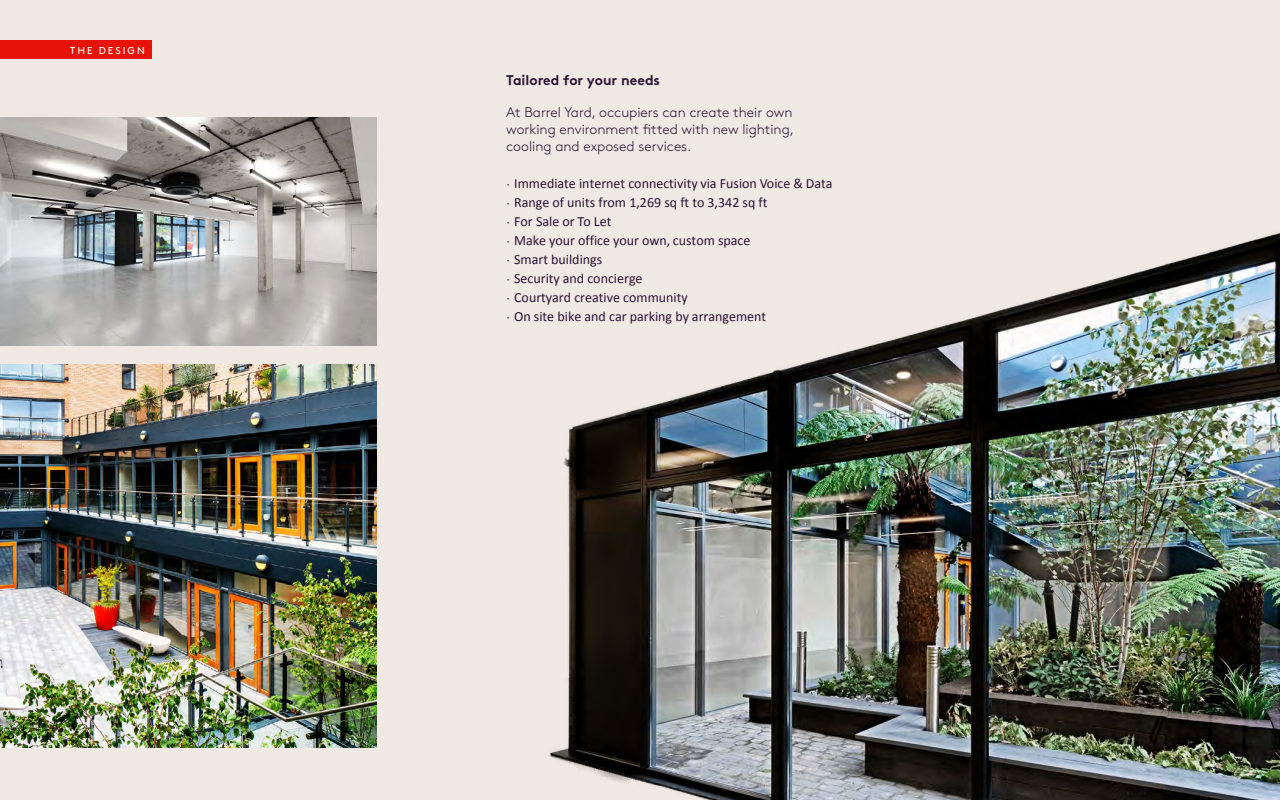
<style>
.page{position:relative;width:1280px;height:800px;background:#f0e8e3}
.page>*{position:absolute;margin:0;border:0;box-sizing:border-box;transform-origin:0 0}
.t1{font:14px/19px "Calibri";color:#2c1335}
.t2{font:300 14px/17px "Brown";color:#2c1335;text-align:justify}
.t3{font:700 14px "Brown";color:#2c1335}
.t4{font:12px "Brown";color:#2c1335}
.t5{font:10px "Brown";letter-spacing:.205em;color:#fff}
.s1{font-family:"Brown";font-weight:300}
</style>
<div class="page">
<img style="left:550px;top:232px;width:730px;height:568px">
<img style="left:0;top:118px;width:377px;height:228px">
<img style="left:0;top:364px;width:377px;height:384px">
<div style="left:0;top:40px;width:152px;height:18px;background:#e61408"></div>
<p class="t5" style="left:70px;top:43px;width:76px">THE DESIGN</p>
<p class="t3" style="left:506px;top:68px;width:155px">Tailored for your needs</p>
<p class="t2" style="left:506px;top:102px;width:289px">At Barrel Yard, occupiers can create their own working environment fitted with new lighting, cooling and exposed services.</p>
<p class="t1" style="left:506px;top:174px;width:328px"><span class="s1">·</span> Immediate internet connectivity via Fusion Voice &amp; Data <span class="s1">·</span> Range of units from 1,269 sq ft to 3,342 sq ft<br><span class="s1">·</span> For Sale or To Let<br><span class="s1">·</span> Make your office your own, custom space<br><span class="s1">·</span> Smart buildings<br><span class="s1">·</span> Security and concierge<br><span class="s1">·</span> Courtyard creative community<br><span class="s1">·</span> On site bike and car parking by arrangement</p>
<p class="t4" style="left:1238px;top:749px;width:8px">2</p>
</div>
